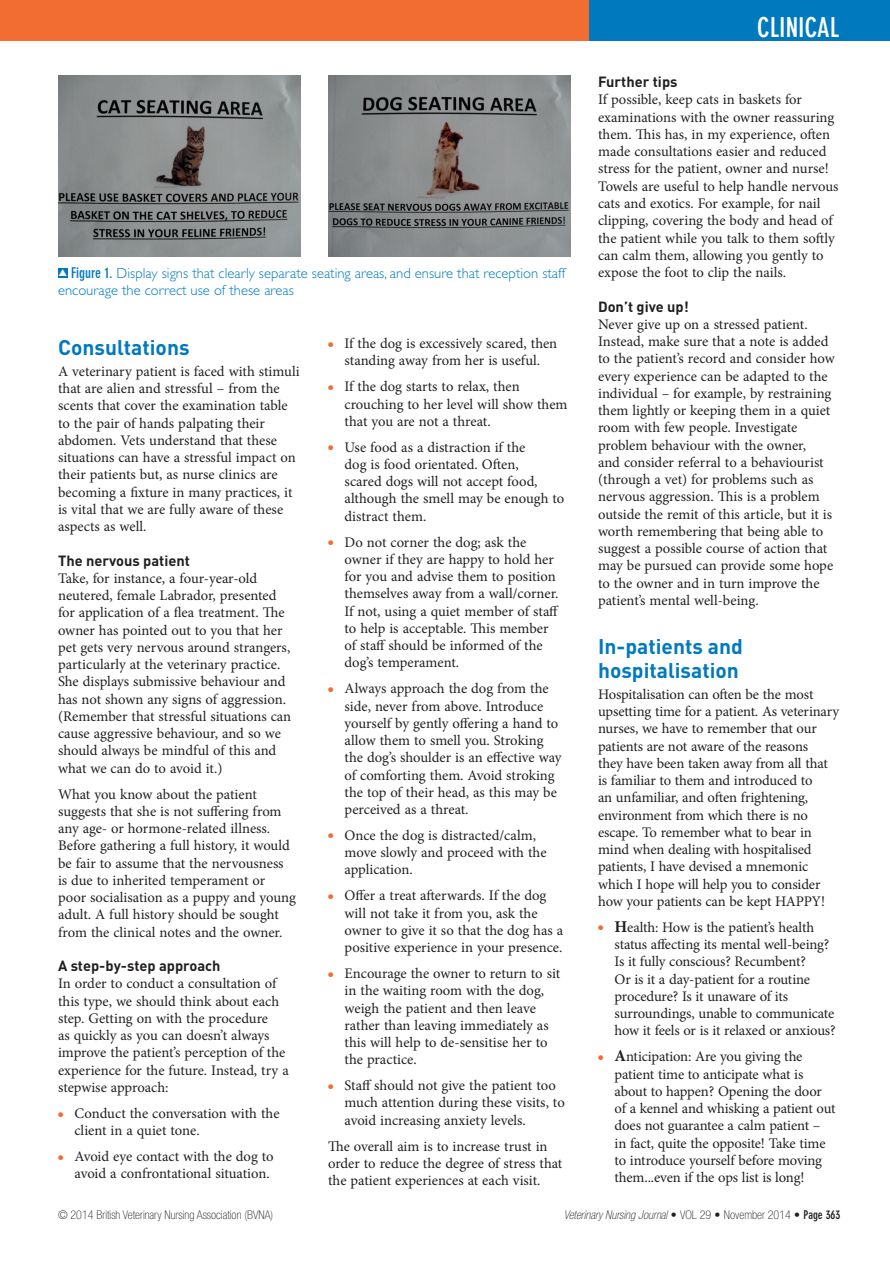
<style>
.page{position:relative;width:890px;height:1261px;background:#fff}
.page>*{position:absolute;margin:0;border:0;box-sizing:border-box;transform-origin:0 0}
.t1{font:700 condensed 27px "DIN Neuzeit Grotesk Std";color:#fff}
.t2{font:700 21px/24px "DIN";color:#0079be}
.t3{font:14.7px/17.2px "Minion Pro";letter-spacing:-.005em;color:#231f20}
.t4{font:300 14.7px/17.2px "Gill Sans Std";color:#0079be}
.t5{font:700 14.7px "DIN";color:#231f20}
.t6{font:italic 100 condensed 12px "Helvetica Neue LT Std";color:#231f20}
.t7{font:100 condensed 12px "Helvetica Neue LT Std";color:#231f20}
.s1{color:#fff}
.s2{font-family:"DIN Neuzeit Grotesk Std";font-weight:700;font-stretch:condensed}
.s3{color:#f26d31}
.s4{font-weight:700;font-size:16.5px}
.s5{font-family:"Univers LT Std";font-weight:300;font-style:normal}
.s6{font-style:normal}
.s7{font-family:"DIN Neuzeit Grotesk Std";font-weight:700;font-style:normal}
</style>
<div class="page">
<div style="left:0;top:0;width:596px;height:41px;background:#f26d31"></div>
<div style="left:590px;top:0;width:300px;height:41px;background:#0079be"></div>
<img style="left:58px;top:75px;width:242px;height:182px">
<img style="left:328px;top:75px;width:242px;height:182px">
<div style="left:58px;top:268px;width:10px;height:10px;background:#0079be"></div>
<p class="t4" style="left:58px;top:264px;width:509px"><span class="s1">▲</span> <span class="s2">Figure 1.</span> Display signs that clearly separate seating areas, and ensure that reception staff encourage the correct use of these areas</p>
<h2 class="t2" style="left:58px;top:334px;width:133px">Consultations</h2>
<p class="t3" style="left:58px;top:363px;width:243px">A veterinary patient is faced with stimuli that are alien and stressful – from the scents that cover the examination table to the pair of hands palpating their abdomen. Vets understand that these situations can have a stressful impact on their patients but, as nurse clinics are becoming a fixture in many practices, it is vital that we are fully aware of these aspects as well.</p>
<p class="t5" style="left:58px;top:551px;width:133px">The nervous patient</p>
<p class="t3" style="left:58px;top:569px;width:235px">Take, for instance, a four-year-old neutered, female Labrador, presented for application of a flea treatment. The owner has pointed out to you that her pet gets very nervous around strangers, particularly at the veterinary practice.<br>She displays submissive behaviour and has not shown any signs of aggression. (Remember that stressful situations can cause aggressive behaviour, and so we should always be mindful of this and what we can do to avoid it.)</p>
<p class="t3" style="left:58px;top:785px;width:239px">What you know about the patient suggests that she is not suffering from any age- or hormone-related illness.<br>Before gathering a full history, it would be fair to assume that the nervousness is due to inherited temperament or poor socialisation as a puppy and young adult. A full history should be sought from the clinical notes and the owner.</p>
<p class="t5" style="left:58px;top:956px;width:164px">A step-by-step approach</p>
<p class="t3" style="left:58px;top:975px;width:232px">In order to conduct a consultation of this type, we should think about each step. Getting on with the procedure<br>as quickly as you can doesn’t always improve the patient’s perception of the experience for the future. Instead, try a stepwise approach:</p>
<p class="t3" style="left:75px;top:1104px;width:207px;text-indent:-17px"><span class="s3">●</span> Conduct the conversation with the client in a quiet tone.</p>
<p class="t3" style="left:58px;top:1147px;width:217px;text-align:right"><span class="s3">●</span> Avoid eye contact with the dog to avoid a confrontational situation.</p>
<p class="t3" style="left:328px;top:335px;width:231px;text-align:center"><span class="s3">●</span> If the dog is excessively scared, then standing away from her is useful.</p>
<p class="t3" style="left:345px;top:378px;width:225px;text-indent:-17px"><span class="s3">●</span> If the dog starts to relax, then crouching to her level will show them that you are not a threat.</p>
<p class="t3" style="left:345px;top:438px;width:221px;text-indent:-17px"><span class="s3">●</span> Use food as a distraction if the<br>dog is food orientated. Often,<br>scared dogs will not accept food, although the smell may be enough to distract them.</p>
<p class="t3" style="left:345px;top:533px;width:216px;text-indent:-17px"><span class="s3">●</span> Do not corner the dog; ask the owner if they are happy to hold her for you and advise them to position themselves away from a wall/corner.<br>If not, using a quiet member of staff to help is acceptable. This member of staff should be informed of the dog’s temperament.</p>
<p class="t3" style="left:345px;top:680px;width:219px;text-indent:-17px"><span class="s3">●</span> Always approach the dog from the side, never from above. Introduce yourself by gently offering a hand to allow them to smell you. Stroking the dog’s shoulder is an effective way of comforting them. Avoid stroking the top of their head, as this may be perceived as a threat.</p>
<p class="t3" style="left:345px;top:826px;width:204px;text-indent:-17px"><span class="s3">●</span> Once the dog is distracted/calm, move slowly and proceed with the application.</p>
<p class="t3" style="left:345px;top:887px;width:220px;text-indent:-17px"><span class="s3">●</span> Offer a treat afterwards. If the dog will not take it from you, ask the owner to give it so that the dog has a positive experience in your presence.</p>
<p class="t3" style="left:345px;top:964px;width:217px;text-indent:-17px"><span class="s3">●</span> Encourage the owner to return to sit in the waiting room with the dog, weigh the patient and then leave rather than leaving immediately as this will help to de-sensitise her to the practice.</p>
<p class="t3" style="left:345px;top:1076px;width:222px;text-indent:-17px"><span class="s3">●</span> Staff should not give the patient too much attention during these visits, to avoid increasing anxiety levels.</p>
<p class="t3" style="left:328px;top:1137px;width:236px">The overall aim is to increase trust in order to reduce the degree of stress that the patient experiences at each visit.</p>
<h1 class="t1" style="left:757px;top:12px;width:83px">CLINICAL</h1>
<p class="t5" style="left:598px;top:72px;width:81px">Further tips</p>
<p class="t3" style="left:598px;top:91px;width:242px">If possible, keep cats in baskets for examinations with the owner reassuring them. This has, in my experience, often made consultations easier and reduced stress for the patient, owner and nurse!<br>Towels are useful to help handle nervous cats and exotics. For example, for nail clipping, covering the body and head of the patient while you talk to them softly can calm them, allowing you gently to expose the foot to clip the nails.</p>
<p class="t5" style="left:598px;top:296px;width:92px">Don’t give up!</p>
<p class="t3" style="left:598px;top:315px;width:238px">Never give up on a stressed patient.<br>Instead, make sure that a note is added to the patient’s record and consider how every experience can be adapted to the individual – for example, by restraining them lightly or keeping them in a quiet room with few people. Investigate problem behaviour with the owner,<br>and consider referral to a behaviourist (through a vet) for problems such as nervous aggression. This is a problem outside the remit of this article, but it is worth remembering that being able to suggest a possible course of action that may be pursued can provide some hope to the owner and in turn improve the patient’s mental well-being.</p>
<h2 class="t2" style="left:598px;top:633px;width:146px">In-patients and hospitalisation</h2>
<p class="t3" style="left:598px;top:685px;width:243px">Hospitalisation can often be the most upsetting time for a patient. As veterinary nurses, we have to remember that our patients are not aware of the reasons<br>they have been taken away from all that is familiar to them and introduced to<br>an unfamiliar, and often frightening, environment from which there is no escape. To remember what to bear in mind when dealing with hospitalised patients, I have devised a mnemonic which I hope will help you to consider how your patients can be kept HAPPY!</p>
<p class="t3" style="left:615px;top:918px;width:223px;text-indent:-17px"><span class="s3">●</span> <span class="s4">H</span>ealth: How is the patient’s health status affecting its mental well-being?<br>Is it fully conscious? Recumbent?<br>Or is it a day-patient for a routine procedure? Is it unaware of its surroundings, unable to communicate how it feels or is it relaxed or anxious?</p>
<p class="t3" style="left:615px;top:1047px;width:223px;text-indent:-17px"><span class="s3">●</span> <span class="s4">A</span>nticipation: Are you giving the patient time to anticipate what is about to happen? Opening the door of a kennel and whisking a patient out does not guarantee a calm patient – in fact, quite the opposite! Take time to introduce yourself before moving them...even if the ops list is long!</p>
<p class="t7" style="left:58px;top:1208px;width:217px">© 2014 British Veterinary Nursing Association (BVNA)</p>
<p class="t6" style="left:564px;top:1208px;width:278px">Veterinary Nursing Journal <span class="s5">•</span> <span class="s6">VOL 29</span> <span class="s5">•</span> <span class="s6">November 2014</span> <span class="s5">•</span> <span class="s7">Page 363</span></p>
</div>
